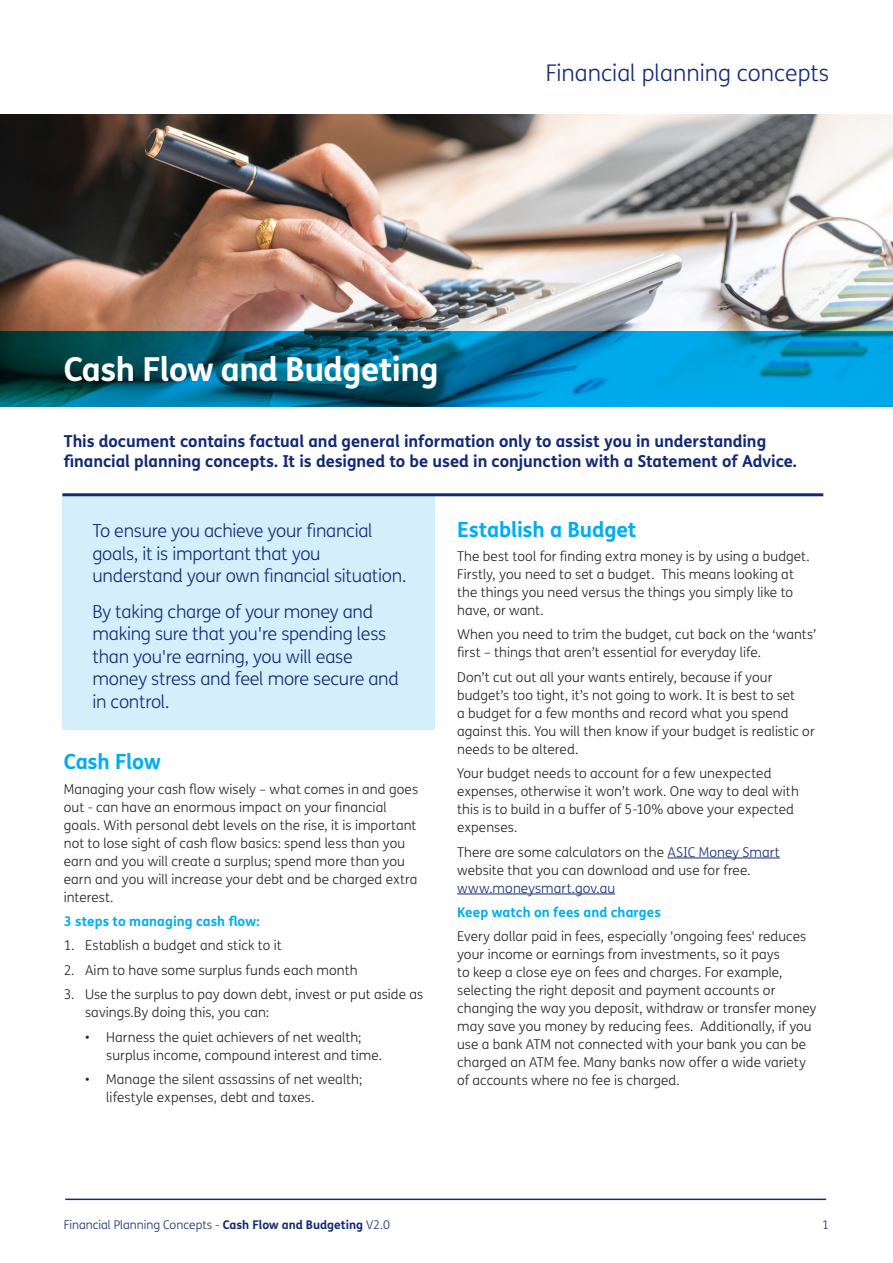
<style>
.page{position:relative;width:893px;height:1263px;background:#fff}
.page>*{position:absolute;margin:0;border:0;box-sizing:border-box;transform-origin:0 0}
.t1{font:700 33px "FS Me";letter-spacing:-.015em;color:#fff}
.t2{font:300 22.95px "FS Me";color:#142975}
.t3{font:700 21px "FS Me";letter-spacing:-.01em;color:#00aeef}
.t4{font:300 18px/22.5px "FS Me";letter-spacing:-.015em;color:#142975}
.t5{font:700 16.5px/19.8px "FS Me";letter-spacing:-.005em;color:#142975}
.t6{font:300 13.5px/18px "FS Me";letter-spacing:.005em;color:#231f20}
.t7{font:700 13.5px "FS Me";letter-spacing:.005em;color:#00aeef}
.t8{font:300 13.5px "FS Me";letter-spacing:.01em;color:#142975}
.t9{font:300 12px "FS Me";color:#142975}
.s1{color:#142975}
.s2{font-weight:700}
</style>
<div class="page">
<hr style="left:65px;top:1198px;width:761px;height:2px;background:#142975">
<div style="left:63px;top:495px;width:372px;height:234px;background:#d4effb"></div>
<hr style="left:667px;top:858px;width:113px;height:1px;background:#142975">
<hr style="left:457px;top:894px;width:158px;height:1px;background:#142975">
<img style="left:0;top:114px;width:893px;height:217px">
<hr style="left:62px;top:493px;width:761px;height:3px;background:#142975">
<svg style="left:0;top:331px;width:893px;height:76px;background:#00769e"></svg>
<h1 class="t1" style="left:64px;top:344px;width:376px">Cash Flow and Budgeting</h1>
<h2 class="t2" style="left:546px;top:57px;width:285px">Financial planning concepts</h2>
<p class="t5" style="left:64px;top:431px;width:735px">This document contains factual and general information only to assist you in understanding financial planning concepts. It is designed to be used in conjunction with a Statement of Advice.</p>
<h3 class="t4" style="left:92px;top:519px;width:315px">To ensure you achieve your financial goals, it is important that you understand your own financial situation.</h3>
<h3 class="t4" style="left:92px;top:599px;width:308px">By taking charge of your money and making sure that you're spending less than you're earning, you will ease money stress and feel more secure and in control.</h3>
<h3 class="t3" style="left:64px;top:745px;width:98px">Cash Flow</h3>
<p class="t6" style="left:64px;top:779px;width:356px">Managing your cash flow wisely – what comes in and goes out - can have an enormous impact on your financial goals. With personal debt levels on the rise, it is important not to lose sight of cash flow basics: spend less than you earn and you will create a surplus; spend more than you earn and you will increase your debt and be charged extra interest.</p>
<p class="t7" style="left:64px;top:911px;width:197px">3 steps to managing cash flow:</p>
<p class="t6" style="left:64px;top:936px;width:219px">1. Establish a budget and stick to it</p>
<p class="t6" style="left:64px;top:961px;width:295px">2. Aim to have some surplus funds each month</p>
<p class="t6" style="left:85px;top:985px;width:340px;text-indent:-21px">3. Use the surplus to pay down debt, invest or put aside as savings.By doing this, you can:</p>
<p class="t6" style="left:106px;top:1027px;width:277px;text-indent:-21px">• Harness the quiet achievers of net wealth; surplus income, compound interest and time.</p>
<p class="t6" style="left:106px;top:1070px;width:257px;text-indent:-21px">• Manage the silent assassins of net wealth; lifestyle expenses, debt and taxes.</p>
<h3 class="t3" style="left:457px;top:513px;width:181px">Establish a Budget</h3>
<p class="t6" style="left:457px;top:547px;width:354px">The best tool for finding extra money is by using a budget.<br>Firstly, you need to set a budget. This means looking at the things you need versus the things you simply like to have, or want.</p>
<p class="t6" style="left:457px;top:625px;width:361px">When you need to trim the budget, cut back on the ‘wants’ first – things that aren’t essential for everyday life.</p>
<p class="t6" style="left:457px;top:668px;width:359px">Don’t cut out all your wants entirely, because if your budget’s too tight, it’s not going to work. It is best to set<br>a budget for a few months and record what you spend against this. You will then know if your budget is realistic or needs to be altered.</p>
<p class="t6" style="left:457px;top:764px;width:343px">Your budget needs to account for a few unexpected expenses, otherwise it won’t work. One way to deal with this is to build in a buffer of 5-10% above your expected expenses.</p>
<p class="t6" style="left:457px;top:842px;width:324px">There are some calculators on the <span class="s1">ASIC Money Smart </span>website that you can download and use for free.</p>
<p class="t8" style="left:457px;top:879px;width:160px">www.moneysmart.gov.au</p>
<p class="t7" style="left:457px;top:902px;width:205px">Keep watch on fees and charges</p>
<p class="t6" style="left:457px;top:927px;width:361px">Every dollar paid in fees, especially 'ongoing fees' reduces your income or earnings from investments, so it pays<br>to keep a close eye on fees and charges. For example, selecting the right deposit and payment accounts or changing the way you deposit, withdraw or transfer money may save you money by reducing fees. Additionally, if you use a bank ATM not connected with your bank you can be charged an ATM fee. Many banks now offer a wide variety of accounts where no fee is charged.</p>
<p class="t9" style="left:64px;top:1217px;width:328px">Financial Planning Concepts - <span class="s2">Cash Flow and Budgeting</span> V2.0</p>
<p class="t9" style="left:822px;top:1217px;width:8px">1</p>
</div>
